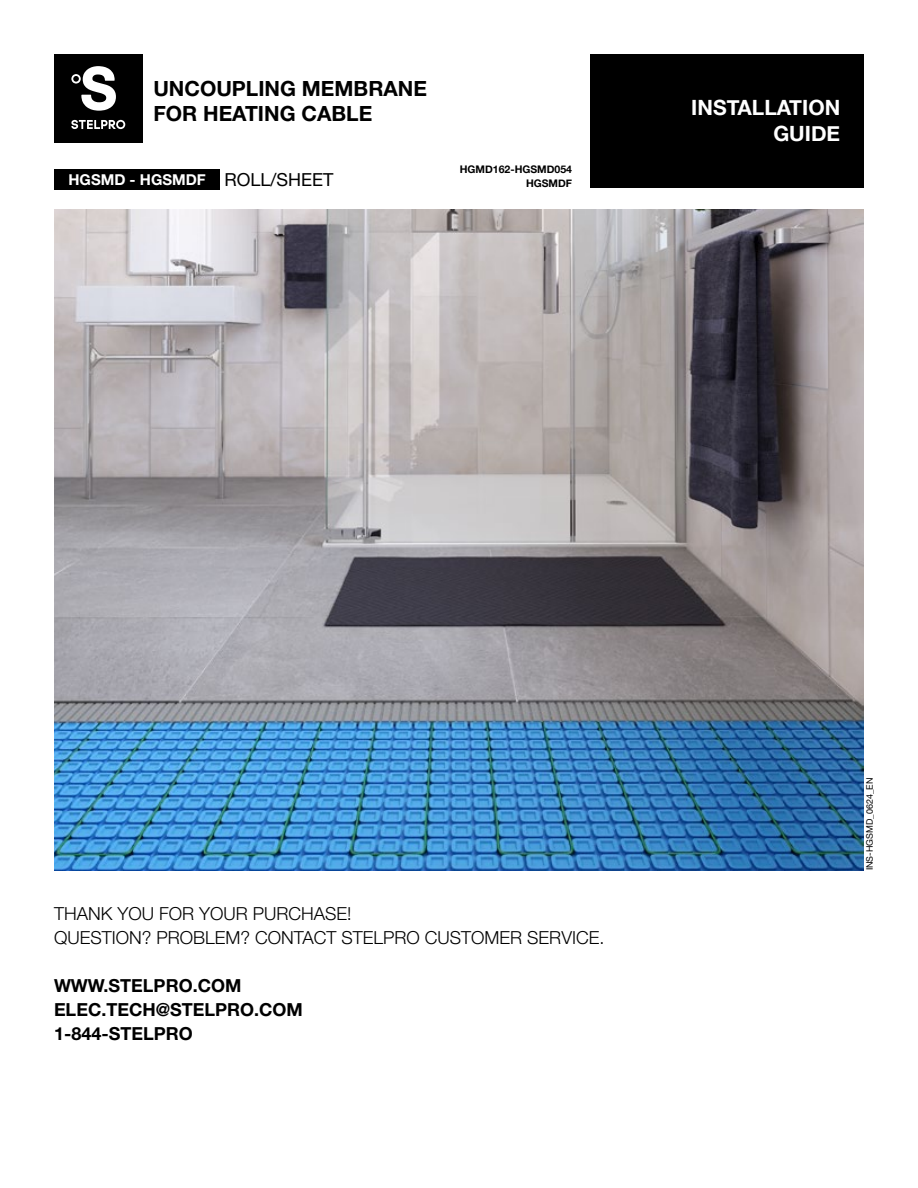
<style>
.page{position:relative;width:918px;height:1188px;background:#fff}
.page>*{position:absolute;margin:0;border:0;box-sizing:border-box;transform-origin:0 0}
.t1{font:700 21px/25.2px "Helvetica Neue LT Std";color:#000}
.t2{font:700 21px/25.5px "Helvetica Neue";color:#fff;text-align:right}
.t3{font:300 18px/24px "Helvetica Neue LT Std";color:#000}
.t4{font:700 18px/24px "Helvetica Neue LT Std";color:#000}
.t5{font:18px "Helvetica Neue LT Std";color:#000}
.t6{font:700 15px "Helvetica Neue LT Std";color:#fff}
.t7{font:700 10.5px/13.5px "Helvetica Neue";color:#000;text-align:right}
.t8{font:9px "Helvetica Neue";color:#000}
</style>
<div class="page">
<img style="left:54px;top:210px;width:810px;height:660px">
<div style="left:54px;top:170px;width:165px;height:20px;background:#000"></div>
<div style="left:54px;top:54px;width:89px;height:89px;background:#000"></div>
<svg style="left:71px;top:120px;width:54px;height:9px"></svg>
<svg style="left:71px;top:66px;width:45px;height:45px"></svg>
<div style="left:591px;top:54px;width:273px;height:133px;background:#000"></div>
<p class="t1" style="left:153px;top:76px;width:275px">UNCOUPLING MEMBRANE<br>FOR HEATING CABLE</p>
<p class="t6" style="left:69px;top:171px;width:139px">HGSMD - HGSMDF</p>
<p class="t7" style="left:460px;top:163px;width:114px">HGMD162-HGSMD054<br>HGSMDF</p>
<p class="t5" style="left:225px;top:169px;width:111px">ROLL/SHEET</p>
<p class="t2" style="left:691px;top:95px;width:150px">INSTALLATION<br>GUIDE</p>
<p class="t3" style="left:54px;top:902px;width:552px">THANK YOU FOR YOUR PURCHASE!<br>QUESTION? PROBLEM? CONTACT STELPRO CUSTOMER SERVICE.</p>
<p class="t4" style="left:54px;top:974px;width:250px">WWW.STELPRO.COM<br>ELEC.TECH@STELPRO.COM<br>1-844-STELPRO</p>
<p class="t8" style="left:863px;top:870px;width:94px;rotate:-90deg">INS-HGSMD_0624_EN</p>
</div>
